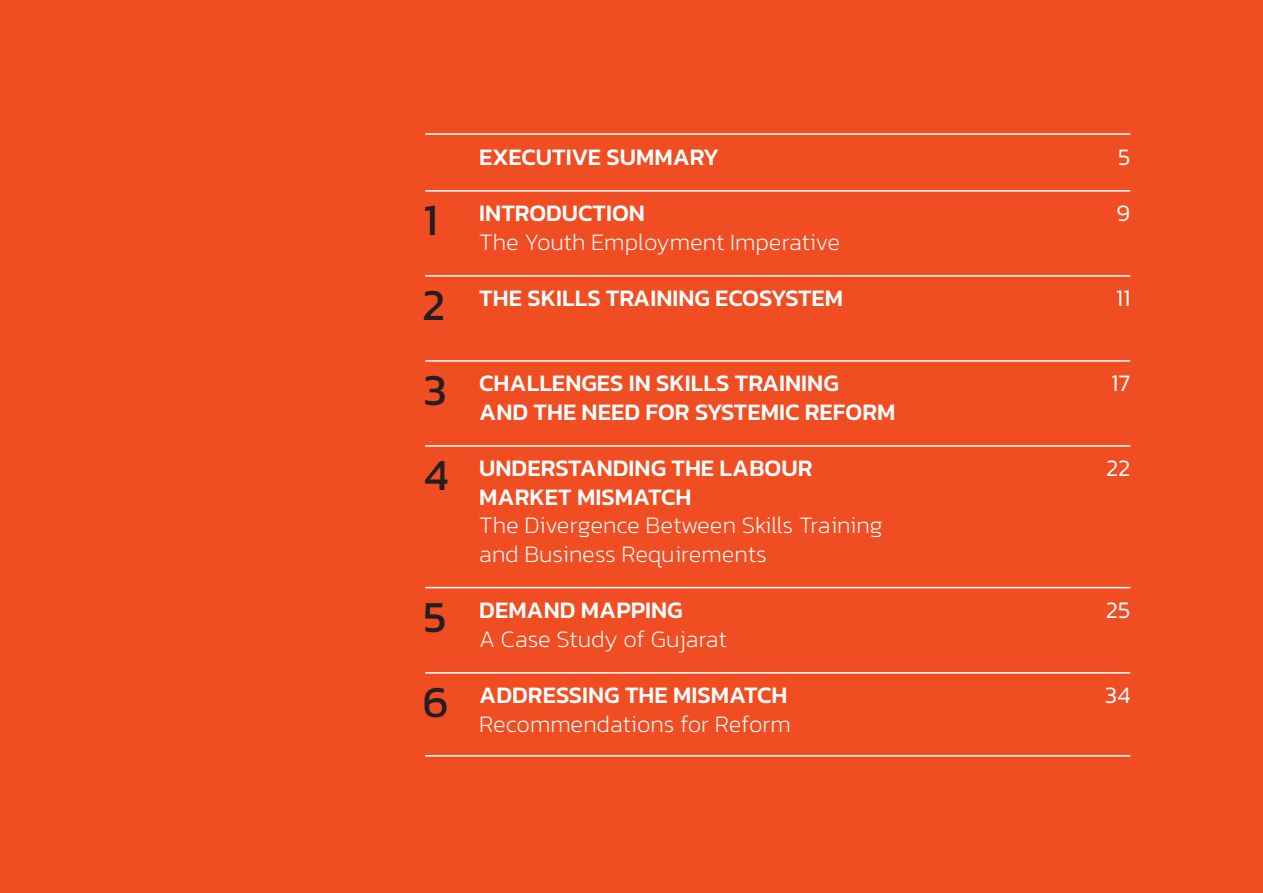
<style>
.page{position:relative;width:1263px;height:893px;background:#f04d22}
.page>*{position:absolute;margin:0;border:0;box-sizing:border-box;transform-origin:0 0}
.Content__number{font:45px "Kanit";color:#231f20}
.Content__Bold{font:500 24px "Kanit";color:#fff}
.Content__normal_font{font:200 24px "Kanit";color:#fff}
.Content__normal_font-2{font:300 24px "Kanit";color:#fff}
</style>
<div class="page">
<hr style="left:425px;top:133px;width:705px;height:2px;background:#fff">
<hr style="left:425px;top:190px;width:705px;height:2px;background:#fff">
<hr style="left:425px;top:275px;width:705px;height:2px;background:#fff">
<hr style="left:425px;top:360px;width:705px;height:2px;background:#fff">
<hr style="left:425px;top:445px;width:705px;height:2px;background:#fff">
<hr style="left:425px;top:587px;width:705px;height:1px;background:#fff">
<hr style="left:425px;top:672px;width:705px;height:2px;background:#fff">
<hr style="left:425px;top:755px;width:705px;height:2px;background:#fff">
<p class="Content__Bold" style="left:479px;top:138px;width:241px">EXECUTIVE SUMMARY</p>
<p class="Content__normal_font-2" style="left:1118px;top:140px;width:14px">5</p>
<p class="Content__number" style="left:423px;top:188px;width:16px">1</p>
<p class="Content__number" style="left:422px;top:272px;width:24px">2</p>
<p class="Content__Bold" style="left:479px;top:195px;width:167px">INTRODUCTION</p>
<p class="Content__normal_font" style="left:479px;top:225px;width:362px">The Youth Employment Imperative</p>
<p class="Content__Bold" style="left:479px;top:280px;width:365px">THE SKILLS TRAINING ECOSYSTEM</p>
<p class="Content__normal_font-2" style="left:1117px;top:196px;width:15px">9</p>
<p class="Content__normal_font-2" style="left:1116px;top:281px;width:16px">11</p>
<p class="Content__number" style="left:423px;top:357px;width:25px">3</p>
<p class="Content__Bold" style="left:479px;top:365px;width:361px">CHALLENGES IN SKILLS TRAINING</p>
<p class="Content__Bold" style="left:479px;top:394px;width:418px">AND THE NEED FOR SYSTEMIC REFORM</p>
<p class="Content__normal_font-2" style="left:1111px;top:366px;width:21px">17</p>
<p class="Content__number" style="left:424px;top:442px;width:26px">4</p>
<p class="Content__number" style="left:423px;top:584px;width:25px">5</p>
<p class="Content__number" style="left:423px;top:669px;width:27px">6</p>
<p class="Content__Bold" style="left:479px;top:450px;width:335px">UNDERSTANDING THE LABOUR</p>
<p class="Content__Bold" style="left:479px;top:479px;width:214px">MARKET MISMATCH</p>
<p class="Content__normal_font" style="left:479px;top:509px;width:405px">The Divergence Between Skills Training</p>
<p class="Content__normal_font" style="left:479px;top:537px;width:289px">and Business Requirements</p>
<p class="Content__Bold" style="left:479px;top:592px;width:205px">DEMAND MAPPING</p>
<p class="Content__normal_font" style="left:479px;top:622px;width:249px">A Case Study of Gujarat</p>
<p class="Content__Bold" style="left:479px;top:677px;width:310px">ADDRESSING THE MISMATCH</p>
<p class="Content__normal_font" style="left:479px;top:707px;width:313px">Recommendations for Reform</p>
<p class="Content__normal_font-2" style="left:1106px;top:452px;width:26px">22</p>
<p class="Content__normal_font-2" style="left:1106px;top:593px;width:26px">25</p>
<p class="Content__normal_font-2" style="left:1105px;top:678px;width:27px">34</p>
</div>
